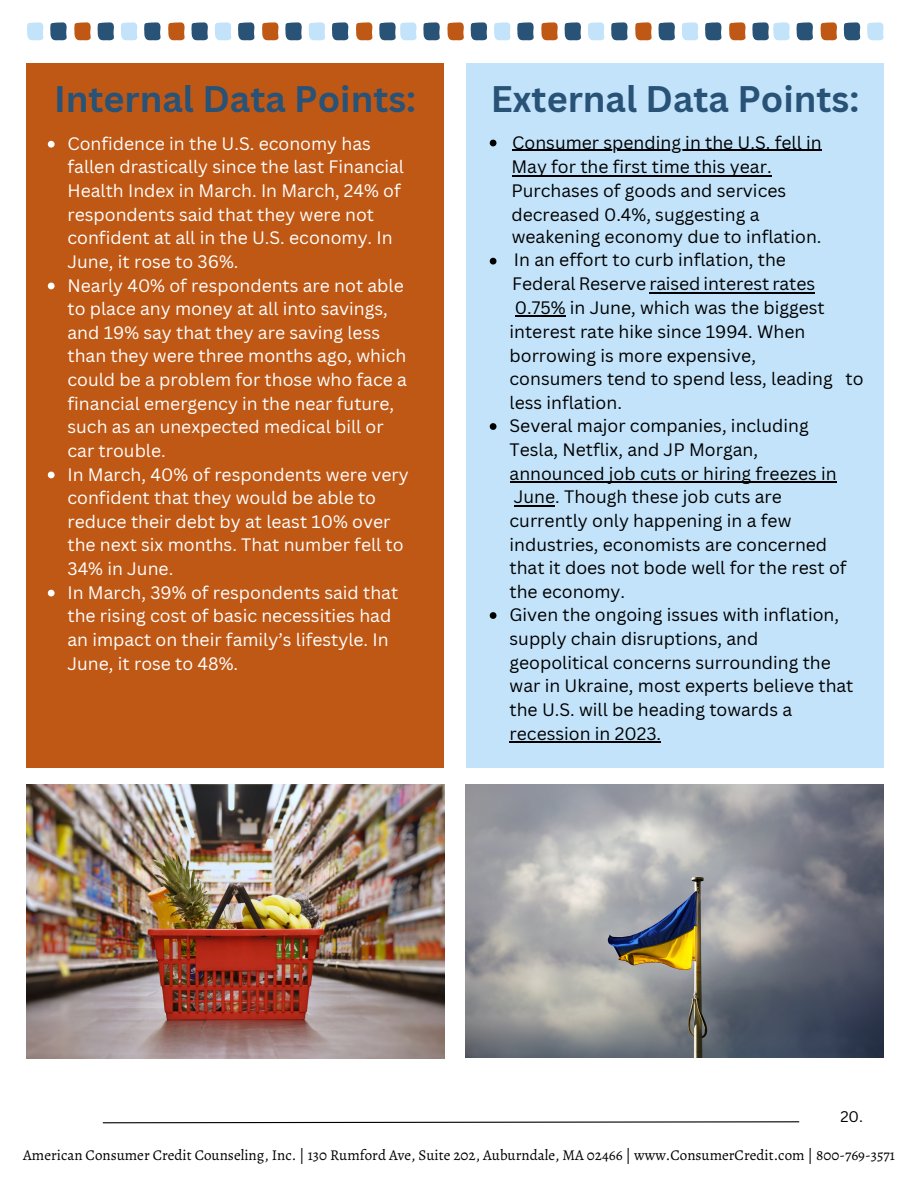
<style>
.page{position:relative;width:918px;height:1188px;background:#fff}
.page>*{position:absolute;margin:0;border:0;box-sizing:border-box;transform-origin:0 0}
.t1{font:700 36px "Canva Sans";color:#295277}
.t2{font:17.55px/24.2px "Canva Sans";color:#000}
.t3{font:17.55px/23.5px "Canva Sans";color:#fff}
.t4{font:15px "Alegreya";color:#000}
.t5{font:15px "Canva Sans";color:#000}
</style>
<div class="page">
<div style="left:27px;top:63px;width:417px;height:705px;background:#c05815"></div>
<div style="left:466px;top:63px;width:417px;height:705px;background:#c2e3f9"></div>
<svg style="left:102px;top:1121px;width:698px;height:3px"></svg>
<svg style="left:48px;top:141px;width:7px;height:7px"></svg>
<svg style="left:48px;top:283px;width:7px;height:6px"></svg>
<svg style="left:48px;top:472px;width:7px;height:6px"></svg>
<svg style="left:48px;top:590px;width:7px;height:6px"></svg>
<svg style="left:490px;top:140px;width:6px;height:6px"></svg>
<hr style="left:512px;top:150px;width:310px;height:1px;background:#000">
<svg style="left:490px;top:258px;width:6px;height:7px"></svg>
<svg style="left:490px;top:423px;width:6px;height:7px"></svg>
<svg style="left:490px;top:612px;width:6px;height:7px"></svg>
<img style="left:27px;top:785px;width:417px;height:273px">
<img style="left:466px;top:785px;width:417px;height:272px">
<svg style="left:27px;top:22px;width:16px;height:18px"></svg>
<svg style="left:121px;top:22px;width:16px;height:18px"></svg>
<svg style="left:215px;top:22px;width:16px;height:18px"></svg>
<svg style="left:309px;top:22px;width:16px;height:18px"></svg>
<svg style="left:74px;top:22px;width:17px;height:18px"></svg>
<svg style="left:168px;top:22px;width:17px;height:18px"></svg>
<svg style="left:262px;top:22px;width:17px;height:18px"></svg>
<svg style="left:356px;top:22px;width:16px;height:18px"></svg>
<svg style="left:50px;top:22px;width:17px;height:18px"></svg>
<svg style="left:144px;top:22px;width:17px;height:18px"></svg>
<svg style="left:238px;top:22px;width:17px;height:18px"></svg>
<svg style="left:332px;top:22px;width:16px;height:18px"></svg>
<svg style="left:97px;top:22px;width:17px;height:18px"></svg>
<svg style="left:191px;top:22px;width:17px;height:18px"></svg>
<svg style="left:285px;top:22px;width:17px;height:18px"></svg>
<svg style="left:379px;top:22px;width:38px;height:18px"></svg>
<svg style="left:494px;top:22px;width:16px;height:18px"></svg>
<svg style="left:588px;top:22px;width:16px;height:18px"></svg>
<svg style="left:682px;top:22px;width:16px;height:18px"></svg>
<svg style="left:447px;top:22px;width:17px;height:18px"></svg>
<svg style="left:541px;top:22px;width:17px;height:18px"></svg>
<svg style="left:635px;top:22px;width:17px;height:18px"></svg>
<svg style="left:729px;top:22px;width:17px;height:18px"></svg>
<svg style="left:423px;top:22px;width:17px;height:18px"></svg>
<svg style="left:517px;top:22px;width:17px;height:18px"></svg>
<svg style="left:611px;top:22px;width:17px;height:18px"></svg>
<svg style="left:705px;top:22px;width:17px;height:18px"></svg>
<svg style="left:471px;top:22px;width:16px;height:18px"></svg>
<svg style="left:564px;top:22px;width:17px;height:18px"></svg>
<svg style="left:658px;top:22px;width:17px;height:18px"></svg>
<svg style="left:752px;top:22px;width:38px;height:18px"></svg>
<svg style="left:867px;top:22px;width:17px;height:18px"></svg>
<svg style="left:820px;top:22px;width:17px;height:18px"></svg>
<svg style="left:796px;top:22px;width:17px;height:18px"></svg>
<svg style="left:844px;top:22px;width:16px;height:18px"></svg>
<hr style="left:512px;top:175px;width:260px;height:1px;background:#000">
<hr style="left:650px;top:292px;width:165px;height:1px;background:#000">
<hr style="left:515px;top:316px;width:50px;height:1px;background:#000">
<hr style="left:510px;top:482px;width:327px;height:1px;background:#000">
<hr style="left:514px;top:505px;width:41px;height:2px;background:#000">
<hr style="left:510px;top:742px;width:151px;height:1px;background:#000">
<p class="t1" style="left:54px;top:73px;width:364px">Internal Data Points:</p>
<p class="t1" style="left:491px;top:73px;width:370px">External Data Points:</p>
<p class="t3" style="left:68px;top:131px;width:338px">Confidence in the U.S. economy has fallen drastically since the last Financial Health Index in March. In March, 24% of respondents said that they were not confident at all in the U.S. economy. In June, it rose to 36%.</p>
<p class="t3" style="left:68px;top:273px;width:341px">Nearly 40% of respondents are not able to place any money at all into savings, and 19% say that they are saving less than they were three months ago, which could be a problem for those who face a financial emergency in the near future, such as an unexpected medical bill or car trouble.</p>
<p class="t3" style="left:68px;top:462px;width:343px">In March, 40% of respondents were very confident that they would be able to reduce their debt by at least 10% over the next six months. That number fell to<br>34% in June.</p>
<p class="t3" style="left:68px;top:580px;width:332px">In March, 39% of respondents said that the rising cost of basic necessities had an impact on their family’s lifestyle. In June, it rose to 48%.</p>
<p class="t2" style="left:511px;top:130px;width:312px">Consumer spending in the U.S. fell in<br>May for the first time this year.<br>Purchases of goods and services decreased 0.4%, suggesting a</p>
<p class="t2" style="left:512px;top:225px;width:311px">weakening economy due to inflation.</p>
<p class="t2" style="left:514px;top:248px;width:274px">In an effort to curb inflation, the</p>
<p class="t2" style="left:512px;top:271px;width:304px">Federal Reserve raised interest rates</p>
<p class="t2" style="left:515px;top:295px;width:311px">0.75% in June, which was the biggest</p>
<p class="t2" style="left:510px;top:319px;width:297px">interest rate hike since 1994. When</p>
<p class="t2" style="left:510px;top:343px;width:248px">borrowing is more expensive,</p>
<p class="t2" style="left:510px;top:366px;width:356px">consumers tend to spend less, leading to</p>
<p class="t2" style="left:510px;top:390px;width:114px">less inflation.</p>
<p class="t2" style="left:510px;top:414px;width:301px">Several major companies, including</p>
<p class="t2" style="left:510px;top:437px;width:250px">Tesla, Netflix, and JP Morgan,</p>
<p class="t2" style="left:510px;top:461px;width:329px">announced job cuts or hiring freezes in</p>
<p class="t2" style="left:514px;top:484px;width:270px">June. Though these job cuts are</p>
<p class="t2" style="left:510px;top:508px;width:283px">currently only happening in a few</p>
<p class="t2" style="left:510px;top:532px;width:319px">industries, economists are concerned</p>
<p class="t2" style="left:510px;top:555px;width:339px">that it does not bode well for the rest of</p>
<p class="t2" style="left:510px;top:579px;width:117px">the economy.</p>
<p class="t2" style="left:510px;top:603px;width:331px">Given the ongoing issues with inflation,</p>
<p class="t2" style="left:510px;top:626px;width:250px">supply chain disruptions, and</p>
<p class="t2" style="left:510px;top:650px;width:323px">geopolitical concerns surrounding the</p>
<p class="t2" style="left:510px;top:673px;width:345px">war in Ukraine, most experts believe that</p>
<p class="t2" style="left:510px;top:697px;width:284px">the U.S. will be heading towards a</p>
<p class="t2" style="left:510px;top:721px;width:153px">recession in 2023.</p>
<p class="t5" style="left:840px;top:1106px;width:24px">20.</p>
<p class="t4" style="left:23px;top:1145px;width:873px">American Consumer Credit Counseling, Inc. | 130 Rumford Ave, Suite 202, Auburndale, MA 02466 | www.ConsumerCredit.com | 800-769-3571</p>
</div>
